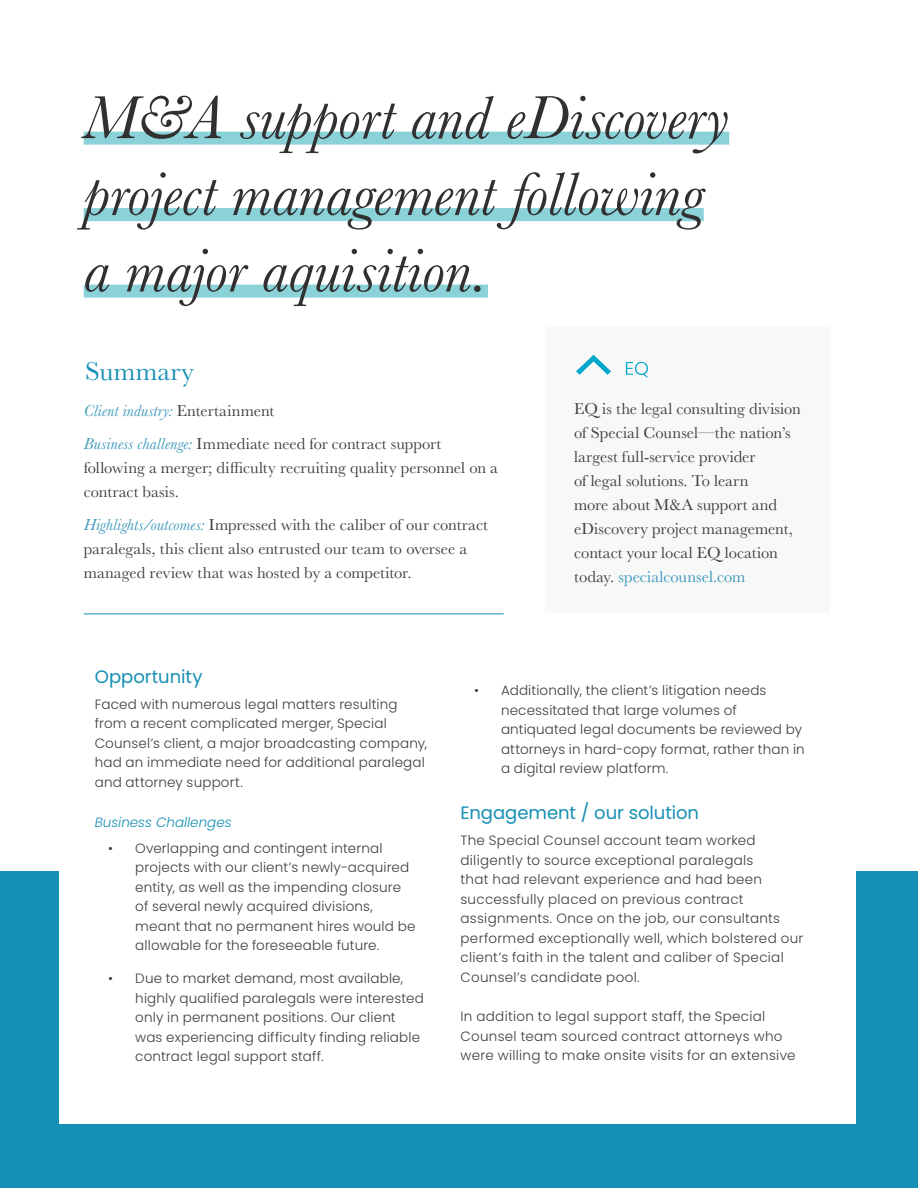
<style>
.page{position:relative;width:918px;height:1188px;background:#fff}
.page>*{position:absolute;margin:0;border:0;box-sizing:border-box;transform-origin:0 0}
.EQ-H1_Black_-_Light{font:italic 63px "Baskerville";color:#312f30}
.H2-Gray{font:27px "Baskerville";letter-spacing:.01em;color:#168fb4}
.H3-Blue{font:18px "Poppins";color:#168fb4}
.Body-Baskerville{font:16.5px/24px "Baskerville";letter-spacing:.005em;color:#3e3e3f}
.Body-Baskerville-2{font:italic 16.5px "Baskerville";letter-spacing:.01em;color:#3a97ba}
.Body-Poppins{font:300 13.5px/19.5px "Poppins";letter-spacing:.015em;color:#3e3e3f}
.t1{font:italic 300 13.5px "Poppins";color:#168fb4}
.s1{font-style:normal;color:#3e3e3f}
.s2{font-style:italic;color:#3a97ba}
.s3{color:#3a97ba}
</style>
<div class="page">
<div style="left:0;top:872px;width:918px;height:316px;background:#168fb4"></div>
<div style="left:59px;top:70px;width:796px;height:1054px;background:#fff"></div>
<div style="left:84px;top:132px;width:645px;height:13px;background:#8bd1d8"></div>
<div style="left:84px;top:208px;width:620px;height:13px;background:#8bd1d8"></div>
<div style="left:84px;top:285px;width:404px;height:13px;background:#8bd1d8"></div>
<hr style="left:84px;top:614px;width:420px;height:1px;background:#168fb4">
<div style="left:545px;top:328px;width:285px;height:285px;background:#f7f8f8"></div>
<svg style="left:576px;top:355px;width:35px;height:20px"></svg>
<svg style="left:626px;top:362px;width:22px;height:15px"></svg>
<p class="EQ-H1_Black_-_Light" style="left:84px;top:76px;width:647px">M&amp;A support and eDiscovery</p>
<p class="EQ-H1_Black_-_Light" style="left:84px;top:152px;width:622px">project management following</p>
<p class="EQ-H1_Black_-_Light" style="left:84px;top:229px;width:406px">a major aquisition.</p>
<p class="H2-Gray" style="left:85px;top:354px;width:110px">Summary</p>
<p class="Body-Baskerville-2" style="left:84px;top:400px;width:192px">Client industry: <span class="s1">Entertainment</span></p>
<p class="Body-Baskerville" style="left:84px;top:432px;width:416px"><span class="s2">Business challenge:</span> Immediate need for contract support following a merger; difficulty recruiting quality personnel on a contract basis.</p>
<p class="Body-Baskerville" style="left:84px;top:513px;width:406px"><span class="s2">Highlights/outcomes:</span> Impressed with the caliber of our contract paralegals, this client also entrusted our team to oversee a managed review that was hosted by a competitor.</p>
<p class="Body-Baskerville" style="left:574px;top:397px;width:228px">EQ is the legal consulting division of Special Counsel—the nation’s largest full-service provider<br>of legal solutions. To learn<br>more about M&amp;A support and eDiscovery project management, contact your local EQ location today. <span class="s3">specialcounsel.com</span></p>
<p class="H3-Blue" style="left:95px;top:666px;width:109px">Opportunity</p>
<p class="Body-Poppins" style="left:95px;top:695px;width:334px">Faced with numerous legal matters resulting from a recent complicated merger, Special Counsel’s client, a major broadcasting company, had an immediate need for additional paralegal and attorney support.</p>
<h4 class="t1" style="left:95px;top:814px;width:138px">Business Challenges</h4>
<p class="Body-Poppins" style="left:135px;top:839px;width:282px;text-indent:-27px">• Overlapping and contingent internal projects with our client’s newly-acquired entity, as well as the impending closure of several newly acquired divisions, meant that no permanent hires would be allowable for the foreseeable future.</p>
<p class="Body-Poppins" style="left:135px;top:969px;width:290px;text-indent:-27px">• Due to market demand, most available, highly qualified paralegals were interested only in permanent positions. Our client was experiencing difficulty finding reliable contract legal support staff.</p>
<p class="Body-Poppins" style="left:501px;top:681px;width:305px;text-indent:-27px">• Additionally, the client’s litigation needs necessitated that large volumes of antiquated legal documents be reviewed by attorneys in hard-copy format, rather than in a digital review platform.</p>
<p class="H3-Blue" style="left:460px;top:802px;width:240px">Engagement / our solution</p>
<p class="Body-Poppins" style="left:460px;top:831px;width:344px">The Special Counsel account team worked diligently to source exceptional paralegals<br>that had relevant experience and had been successfully placed on previous contract assignments. Once on the job, our consultants performed exceptionally well, which bolstered our client’s faith in the talent and caliber of Special Counsel’s candidate pool.</p>
<p class="Body-Poppins" style="left:460px;top:1007px;width:337px">In addition to legal support staff, the Special<br>Counsel team sourced contract attorneys who were willing to make onsite visits for an extensive</p>
</div>
